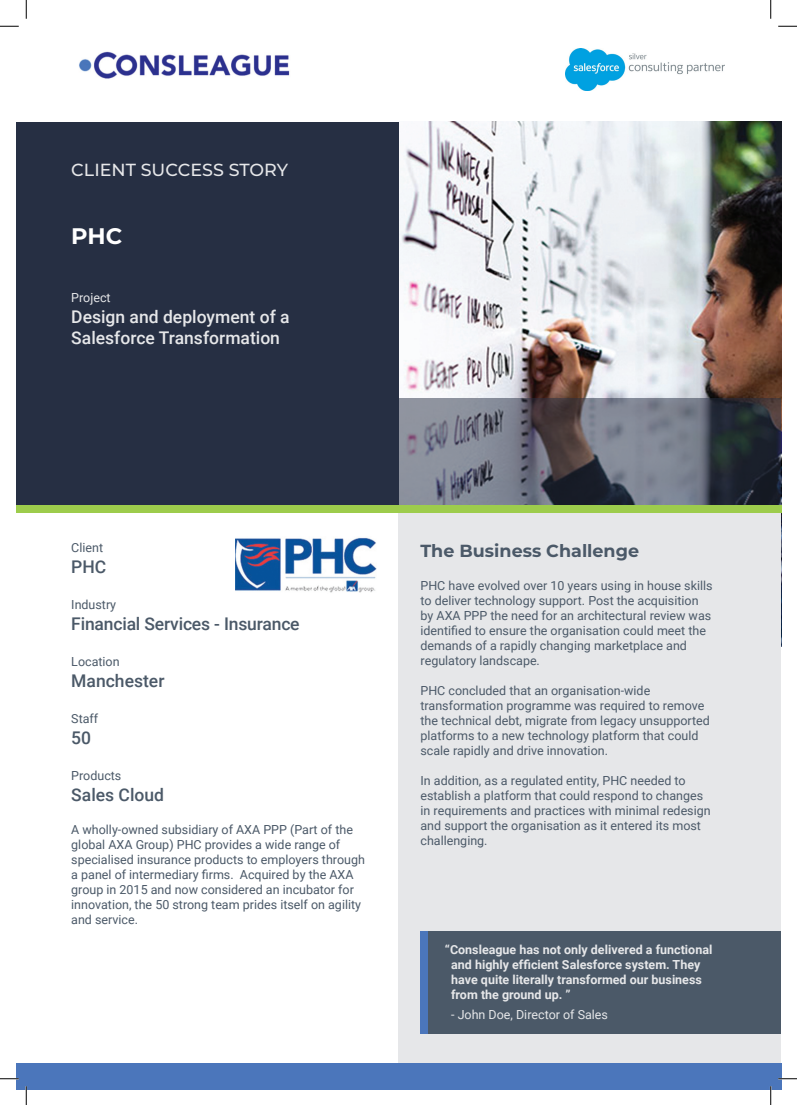
<style>
.page{position:relative;width:797px;height:1105px;background:#fff}
.page>*{position:absolute;margin:0;border:0;box-sizing:border-box;transform-origin:0 0}
.t1{font:700 22.5px "Montserrat";color:#fff}
.t2{font:500 17.5px "Roboto";letter-spacing:-.01em;color:#4b5968}
.t3{font:500 17.5px "Roboto";color:#e6e7e9}
.t4{font:700 17.5px "Montserrat";color:#4b5968}
.t5{font:500 17.5px "Montserrat";color:#e6e7e9}
.t6{font:12.5px/15px "Roboto";color:#4b5968}
.t7{font:700 12.5px/15px "Roboto";color:#e6e7e9}
.t8{font:12.5px "Roboto";color:#e6e7e9}
</style>
<div class="page">
<img style="left:398px;top:122px;width:383px;height:276px">
<img style="left:79px;top:51px;width:211px;height:28px">
<div style="left:16px;top:122px;width:382px;height:383px;background:#262f43"></div>
<svg style="left:398px;top:398px;width:383px;height:107px;background:#60646f"></svg>
<div style="left:16px;top:505px;width:765px;height:8px;background:#9dcc4c"></div>
<div style="left:398px;top:513px;width:383px;height:576px;background:#e6e7e9"></div>
<div style="left:16px;top:1063px;width:765px;height:26px;background:#4b76bb"></div>
<div style="left:420px;top:932px;width:8px;height:102px;background:#4b76bb"></div>
<div style="left:428px;top:932px;width:353px;height:102px;background:#4b5968"></div>
<img style="left:565px;top:49px;width:159px;height:41px">
<img style="left:235px;top:538px;width:141px;height:55px">
<svg style="left:0;top:25px;width:19px;height:2px"></svg>
<svg style="left:778px;top:25px;width:19px;height:2px"></svg>
<svg style="left:0;top:1078px;width:19px;height:1px"></svg>
<svg style="left:778px;top:1078px;width:19px;height:1px"></svg>
<svg style="left:25px;top:0;width:2px;height:19px"></svg>
<svg style="left:25px;top:1086px;width:2px;height:19px"></svg>
<svg style="left:770px;top:0;width:1px;height:19px"></svg>
<svg style="left:770px;top:1086px;width:1px;height:19px"></svg>
<p class="t5" style="left:71px;top:158px;width:218px">CLIENT SUCCESS STORY</p>
<p class="t1" style="left:71px;top:219px;width:52px">PHC</p>
<p class="t8" style="left:71px;top:288px;width:41px">Project</p>
<p class="t3" style="left:71px;top:304px;width:220px">Design and deployment of a</p>
<p class="t3" style="left:71px;top:325px;width:210px">Salesforce Transformation</p>
<p class="t6" style="left:71px;top:540px;width:33px">Client</p>
<p class="t2" style="left:71px;top:555px;width:37px">PHC</p>
<p class="t6" style="left:71px;top:597px;width:46px">Industry</p>
<p class="t2" style="left:71px;top:612px;width:230px">Financial Services - Insurance</p>
<p class="t6" style="left:71px;top:654px;width:50px">Location</p>
<p class="t2" style="left:71px;top:669px;width:95px">Manchester</p>
<p class="t6" style="left:71px;top:711px;width:28px">Staff</p>
<p class="t2" style="left:71px;top:726px;width:21px">50</p>
<p class="t6" style="left:71px;top:768px;width:52px">Products</p>
<p class="t2" style="left:71px;top:783px;width:94px">Sales Cloud</p>
<p class="t6" style="left:71px;top:822px;width:295px">A wholly-owned subsidiary of AXA PPP (Part of the global AXA Group) PHC provides a wide range of specialised insurance products to employers through a panel of intermediary firms. Acquired by the AXA group in 2015 and now considered an incubator for innovation, the 50 strong team prides itself on agility and service.</p>
<p class="t4" style="left:420px;top:538px;width:220px">The Business Challenge</p>
<p class="t6" style="left:420px;top:578px;width:294px">PHC have evolved over 10 years using in house skills to deliver technology support. Post the acquisition by AXA PPP the need for an architectural review was identified to ensure the organisation could meet the demands of a rapidly changing marketplace and regulatory landscape.</p>
<p class="t6" style="left:420px;top:683px;width:291px">PHC concluded that an organisation-wide transformation programme was required to remove the technical debt, migrate from legacy unsupported platforms to a new technology platform that could scale rapidly and drive innovation.</p>
<p class="t6" style="left:420px;top:773px;width:292px">In addition, as a regulated entity, PHC needed to establish a platform that could respond to changes in requirements and practices with minimal redesign and support the organisation as it entered its most challenging.</p>
<p class="t7" style="left:451px;top:942px;width:263px;text-indent:-6px">“Consleague has not only delivered a functional and highly efficient Salesforce system. They have quite literally transformed our business from the ground up. ”</p>
<p class="t8" style="left:451px;top:1006px;width:158px">- John Doe, Director of Sales</p>
</div>
